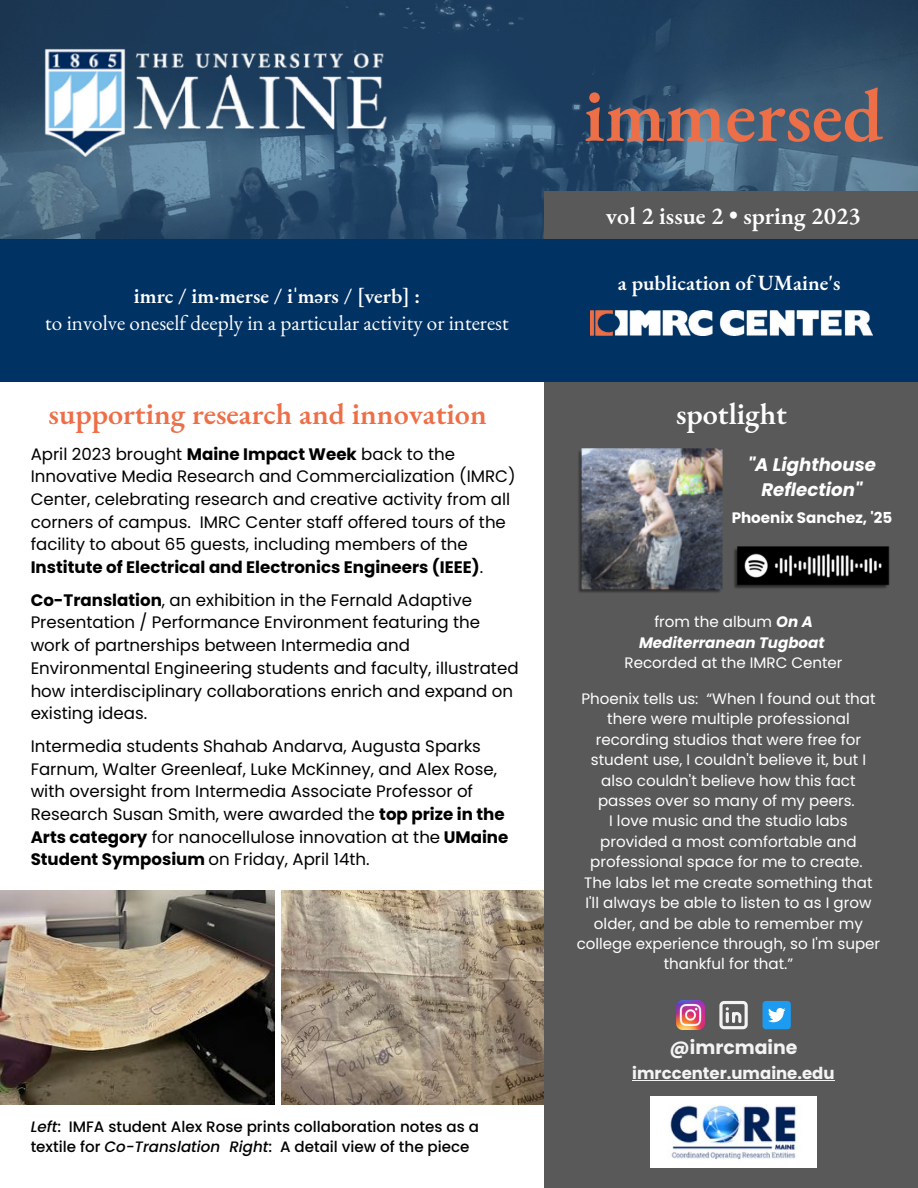
<style>
.page{position:relative;width:918px;height:1188px;background:#fff}
.page>*{position:absolute;margin:0;border:0;box-sizing:border-box;transform-origin:0 0}
.t1{font:600 75.6px "EB Garamond";color:#ed6f48}
.t2{font:600 30.3px "EB Garamond";color:#ed6f48}
.t3{font:600 30.3px "EB Garamond";color:#fff}
.t4{font:600 24.15px "EB Garamond";color:#fff}
.t5{font:21.15px "EB Garamond";color:#fff}
.t6{font:600 21.15px "EB Garamond";color:#fff}
.t7{font:700 18.9px "Poppins";color:#f3f3f4}
.t8{font:italic 700 18.15px/24.9px "Poppins";color:#fff;text-align:center}
.t9{font:16.65px/22.6px "Poppins";color:#000}
.t10{font:700 16.5px "Poppins";color:#f3f3f4}
.t11{font:15.15px/20.4px "Poppins";color:#fff;text-align:center}
.t12{font:500 15.15px/20.4px "Poppins";color:#000}
.t13{font:italic 700 15.15px/20.4px "Poppins";color:#fff;text-align:center}
.t14{font:700 15.15px "Poppins";color:#fff}
.s1{font-weight:700}
.s2{font-weight:400;font-style:normal}
.s3{font-style:italic}
</style>
<div class="page">
<img style="left:0;top:0;width:918px;height:239px">
<img style="left:281px;top:891px;width:263px;height:214px">
<div style="left:544px;top:191px;width:374px;height:997px;background:#595959"></div>
<div style="left:0;top:239px;width:918px;height:142px;background:#003263"></div>
<img style="left:591px;top:311px;width:281px;height:25px">
<img style="left:37px;top:45px;width:360px;height:115px">
<img style="left:676px;top:1001px;width:29px;height:28px">
<svg style="left:719px;top:1001px;width:29px;height:28px"></svg>
<div style="left:763px;top:1001px;width:28px;height:28px;background:#1d9bf0;border-radius:4px"></div>
<svg style="left:768px;top:1008px;width:18px;height:14px"></svg>
<hr style="left:632px;top:1080px;width:203px;height:1px;background:#f3f3f4">
<img style="left:650px;top:1096px;width:166px;height:71px">
<img style="left:734px;top:546px;width:156px;height:42px">
<img style="left:578px;top:449px;width:144px;height:144px">
<img style="left:0;top:891px;width:274px;height:214px">
<h1 class="t1" style="left:584px;top:65px;width:301px">immersed</h1>
<p class="t6" style="left:134px;top:282px;width:288px">imrc / im·merse / iˈmərs / [verb] :</p>
<p class="t5" style="left:45px;top:309px;width:465px">to involve oneself deeply in a particular activity or interest</p>
<h3 class="t4" style="left:606px;top:200px;width:256px">vol 2 issue 2 • spring 2023</h3>
<p class="t6" style="left:618px;top:269px;width:224px">a publication of UMaine's</p>
<h2 class="t2" style="left:49px;top:394px;width:440px">supporting research and innovation</h2>
<h2 class="t3" style="left:676px;top:393px;width:112px">spotlight</h2>
<p class="t8" style="left:748px;top:452px;width:130px">"A Lighthouse<br>Reflection"</p>
<p class="t14" style="left:732px;top:507px;width:162px">Phoenix Sanchez, '25</p>
<p class="t9" style="left:31px;top:443px;width:486px">April 2023 brought <span class="s1">Maine Impact Week</span> back to the Innovative Media Research and Commercialization (IMRC)<br>Center, celebrating research and creative activity from all corners of campus. IMRC Center staff offered tours of the facility to about 65 guests, including members of the <span class="s1">Institute of Electrical and Electronics Engineers (IEEE)</span>.</p>
<p class="t9" style="left:31px;top:589px;width:489px"><span class="s1">Co-Translation</span>, an exhibition in the Fernald Adaptive Presentation / Performance Environment featuring the work of partnerships between Intermedia and Environmental Engineering students and faculty, illustrated how interdisciplinary collaborations enrich and expand on existing ideas.</p>
<p class="t9" style="left:31px;top:735px;width:479px">Intermedia students Shahab Andarva, Augusta Sparks Farnum, Walter Greenleaf, Luke McKinney, and Alex Rose, with oversight from Intermedia Associate Professor of Research Susan Smith, were awarded the <span class="s1">top prize in the Arts category</span> for nanocellulose innovation at the <span class="s1">UMaine Student Symposium</span> on Friday, April 14th.</p>
<p class="t13" style="left:639px;top:612px;width:187px"><span class="s2">from the album</span> On A<br>Mediterranean Tugboat</p>
<p class="t11" style="left:625px;top:653px;width:220px">Recorded at the IMRC Center</p>
<p class="t11" style="left:577px;top:689px;width:305px">Phoenix tells us: “When I found out that there were multiple professional recording studios that were free for student use, I couldn't believe it, but I also couldn't believe how this fact passes over so many of my peers.<br>I love music and the studio labs provided a most comfortable and professional space for me to create.<br>The labs let me create something that I'll always be able to listen to as I grow older, and be able to remember my college experience through, so I'm super thankful for that.”</p>
<p class="t7" style="left:669px;top:1034px;width:130px">@imrcmaine</p>
<p class="t12" style="left:31px;top:1116px;width:450px"><span class="s3">Left</span>: IMFA student Alex Rose prints collaboration notes as a textile for <span class="s3">Co-Translation Right</span>: A detail view of the piece</p>
<p class="t10" style="left:632px;top:1062px;width:204px">imrccenter.umaine.edu</p>
</div>
